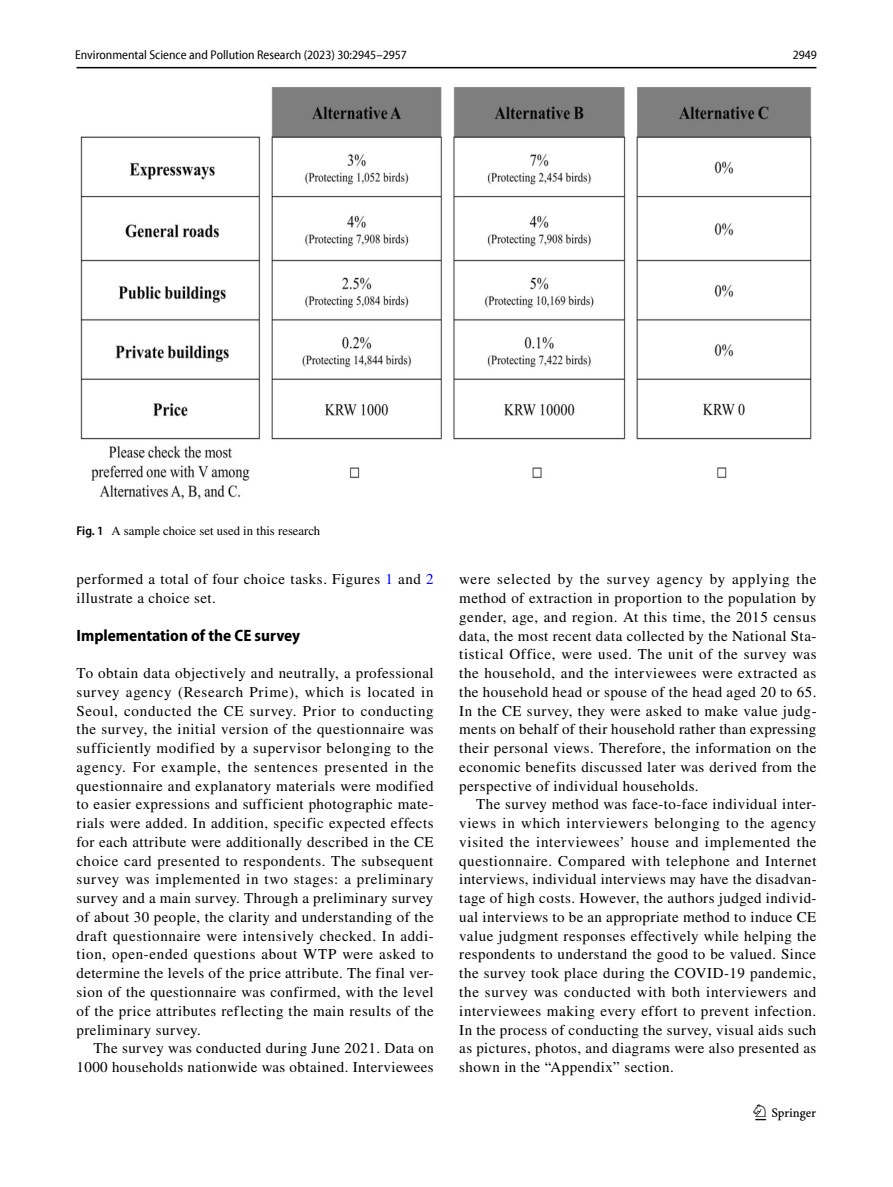
<style>
.page{position:relative;width:893px;height:1187px;background:#fff}
.page>*{position:absolute;margin:0;border:0;box-sizing:border-box;transform-origin:0 0}
.t1{font:22.5px "Springnew Regular 3";color:#000}
.t2{font:700 semi-condensed 16.5px "Myriad Pro";color:#000}
.t3{font:15px/18.8px "STIX";letter-spacing:.03em;color:#000;text-align:justify}
.t4{font:semi-condensed 12.75px "Myriad Pro Unic";color:#000}
.t5{font:12.75px "STIX";color:#000}
.s1{font-family:"Myriad Pro";font-weight:600;font-stretch:semi-condensed}
.s2{color:#00f}
</style>
<div class="page">
<hr style="left:77px;top:67px;width:739px;height:1px;background:#000">
<img style="left:81px;top:87px;width:731px;height:413px">
<p class="t4" style="left:75px;top:50px;width:333px">Environmental Science and Pollution Research (2023) 30:2945–2957</p>
<p class="t4" style="left:793px;top:50px;width:26px">2949</p>
<p class="t5" style="left:77px;top:522px;width:245px"><span class="s1">Fig. 1</span> A sample choice set used in this research</p>
<p class="t3" style="left:77px;top:571px;width:359px">performed a total of four choice tasks. Figures <span class="s2">1</span> and <span class="s2">2 </span>illustrate a choice set.</p>
<p class="t2" style="left:77px;top:625px;width:225px">Implementation of the CE survey</p>
<p class="t3" style="left:77px;top:664px;width:359px">To obtain data objectively and neutrally, a professional survey agency (Research Prime), which is located in Seoul, conducted the CE survey. Prior to conducting the survey, the initial version of the questionnaire was sufficiently modified by a supervisor belonging to the agency. For example, the sentences presented in the questionnaire and explanatory materials were modified to easier expressions and sufficient photographic mate&shy;rials were added. In addition, specific expected effects for each attribute were additionally described in the CE choice card presented to respondents. The subsequent survey was implemented in two stages: a preliminary survey and a main survey. Through a preliminary survey of about 30 people, the clarity and understanding of the draft questionnaire were intensively checked. In addi&shy;tion, open-ended questions about WTP were asked to determine the levels of the price attribute. The final ver&shy;sion of the questionnaire was confirmed, with the level of the price attributes reflecting the main results of the preliminary survey.</p>
<p class="t3" style="left:77px;top:1039px;width:359px;text-align:right">The survey was conducted during June 2021. Data on<br>1000 households nationwide was obtained. Interviewees</p>
<p class="t3" style="left:459px;top:571px;width:359px">were selected by the survey agency by applying the method of extraction in proportion to the population by gender, age, and region. At this time, the 2015 census data, the most recent data collected by the National Sta&shy;tistical Office, were used. The unit of the survey was the household, and the interviewees were extracted as the household head or spouse of the head aged 20 to 65.<br>In the CE survey, they were asked to make value judg&shy;ments on behalf of their household rather than expressing their personal views. Therefore, the information on the economic benefits discussed later was derived from the perspective of individual households.</p>
<p class="t3" style="left:459px;top:796px;width:359px;text-indent:17px">The survey method was face-to-face individual inter&shy;views in which interviewers belonging to the agency visited the interviewees’ house and implemented the questionnaire. Compared with telephone and Internet interviews, individual interviews may have the disadvan&shy;tage of high costs. However, the authors judged individ&shy;ual interviews to be an appropriate method to induce CE value judgment responses effectively while helping the respondents to understand the good to be valued. Since the survey took place during the COVID-19 pandemic, the survey was conducted with both interviewers and interviewees making every effort to prevent infection.<br>In the process of conducting the survey, visual aids such as pictures, photos, and diagrams were also presented as shown in the “Appendix” section.</p>
<h1 class="t1" style="left:755px;top:1104px;width:62px">1 3</h1>
</div>
